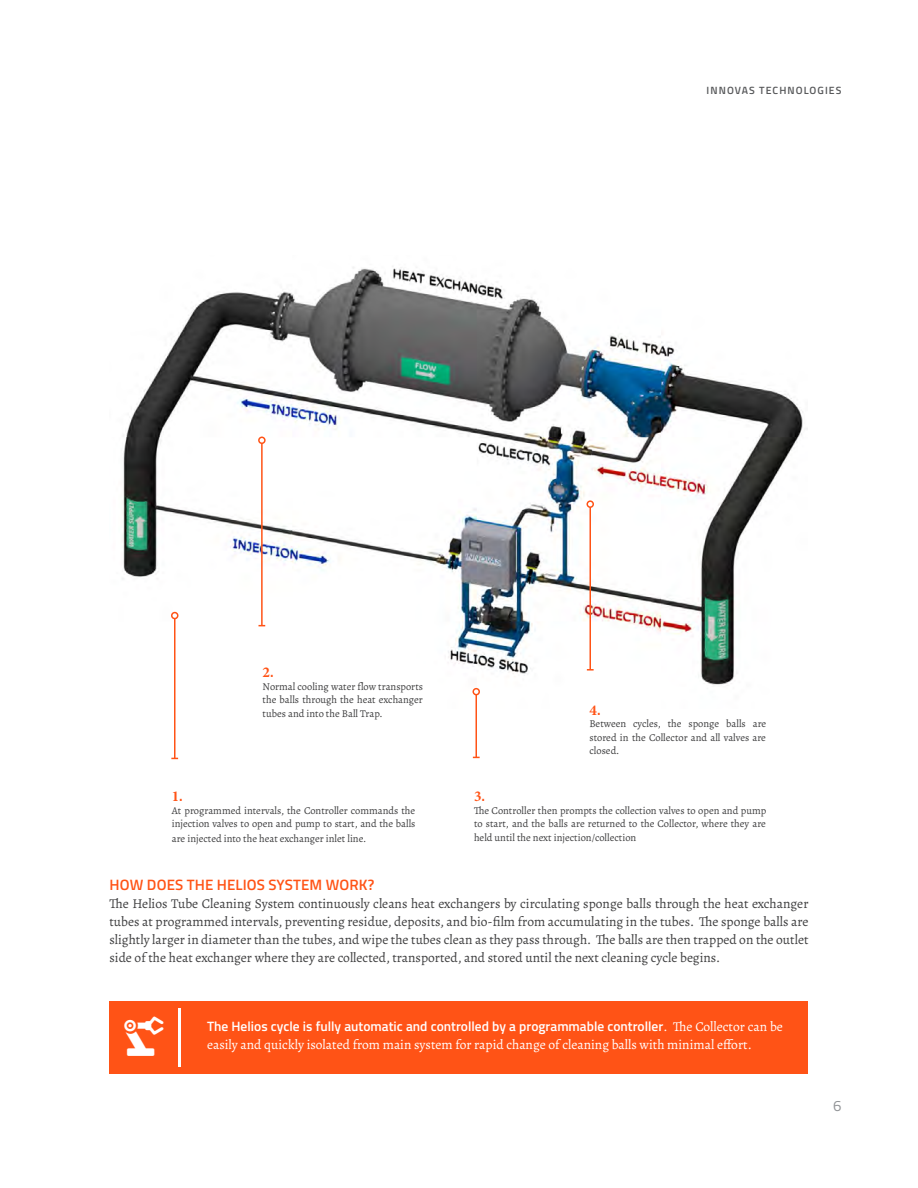
<style>
.page{position:relative;width:918px;height:1188px;background:#fff}
.page>*{position:absolute;margin:0;border:0;box-sizing:border-box;transform-origin:0 0}
.Body_Text_Left{font:600 15px "Titillium Web";letter-spacing:.01em;color:#ff5316}
.Body_Text_Left-2{font:700 15px "Minion Pro";color:#ff5316}
.t1{font:15px "Titillium Web";color:#939598}
.Body_Text_Left-3{font:13.5px/18px "Alegreya";color:#3e3e3f;text-align:justify}
.Body_Text_Left-4{font:13.5px/18px "Alegreya";color:#fff}
.Body_Text_Left-5{font:10.5px/13.5px "Alegreya";color:#3e3e3f;text-align:justify}
.t2{font:600 10.5px "Titillium Web";letter-spacing:.1em;color:#57585a}
.s1{font-family:"Titillium Web";font-weight:600}
</style>
<div class="page">
<div style="left:109px;top:1001px;width:699px;height:73px;background:#ff5316"></div>
<svg style="left:178px;top:1009px;width:3px;height:58px"></svg>
<img style="left:122px;top:266px;width:685px;height:442px">
<hr style="left:174px;top:619px;width:2px;height:139px;background:#ff5316">
<div style="left:171px;top:612px;width:7px;height:7px;border:2px solid #ff5316;border-radius:50%"></div>
<hr style="left:261px;top:443px;width:2px;height:183px;background:#ff5316">
<div style="left:258px;top:437px;width:8px;height:7px;border:2px solid #ff5316;border-radius:50%"></div>
<hr style="left:476px;top:695px;width:1px;height:62px;background:#ff5316">
<div style="left:472px;top:688px;width:8px;height:7px;border:2px solid #ff5316;border-radius:50%"></div>
<hr style="left:590px;top:507px;width:1px;height:163px;background:#ff5316">
<div style="left:586px;top:500px;width:8px;height:8px;border:2px solid #ff5316;border-radius:50%"></div>
<svg style="left:587px;top:669px;width:7px;height:2px"></svg>
<p class="t2" style="left:707px;top:83px;width:136px">INNOVAS TECHNOLOGIES</p>
<p class="Body_Text_Left-2" style="left:263px;top:662px;width:13px">2<span class="s1">.</span></p>
<p class="Body_Text_Left-5" style="left:263px;top:679px;width:162px">Normal cooling water flow transports the balls through the heat exchanger tubes and into the Ball Trap.</p>
<p class="Body_Text_Left-2" style="left:172px;top:786px;width:13px">1<span class="s1">.</span></p>
<p class="Body_Text_Left-5" style="left:172px;top:803px;width:245px">At programmed intervals, the Controller commands the injection valves to open and pump to start, and the balls</p>
<p class="Body_Text_Left-5" style="left:172px;top:832px;width:196px">are injected into the heat exchanger inlet line.</p>
<p class="Body_Text_Left-2" style="left:590px;top:699px;width:13px">4<span class="s1">.</span></p>
<p class="Body_Text_Left-5" style="left:590px;top:717px;width:178px">Between cycles, the sponge balls are stored in the Collector and all valves are closed.</p>
<p class="Body_Text_Left-2" style="left:474px;top:786px;width:13px">3<span class="s1">.</span></p>
<p class="Body_Text_Left-5" style="left:474px;top:803px;width:294px">The Controller then prompts the collection valves to open and pump to start, and the balls are returned to the Collector, where they are held until the next injection/collection</p>
<p class="Body_Text_Left" style="left:110px;top:873px;width:266px">HOW DOES THE HELIOS SYSTEM WORK?</p>
<p class="Body_Text_Left-3" style="left:109px;top:894px;width:701px">The Helios Tube Cleaning System continuously cleans heat exchangers by circulating sponge balls through the heat exchanger tubes at programmed intervals, preventing residue, deposits, and bio-film from accumulating in the tubes. The sponge balls are slightly larger in diameter than the tubes, and wipe the tubes clean as they pass through. The balls are then trapped on the outlet side of the heat exchanger where they are collected, transported, and stored until the next cleaning cycle begins.</p>
<p class="Body_Text_Left-4" style="left:207px;top:1018px;width:577px"><span class="s1">The Helios cycle is fully automatic and controlled by a programmable controller</span>. The Collector can be easily and quickly isolated from main system for rapid change of cleaning balls with minimal effort.</p>
<h1 class="t1" style="left:833px;top:1094px;width:10px">6</h1>
</div>
